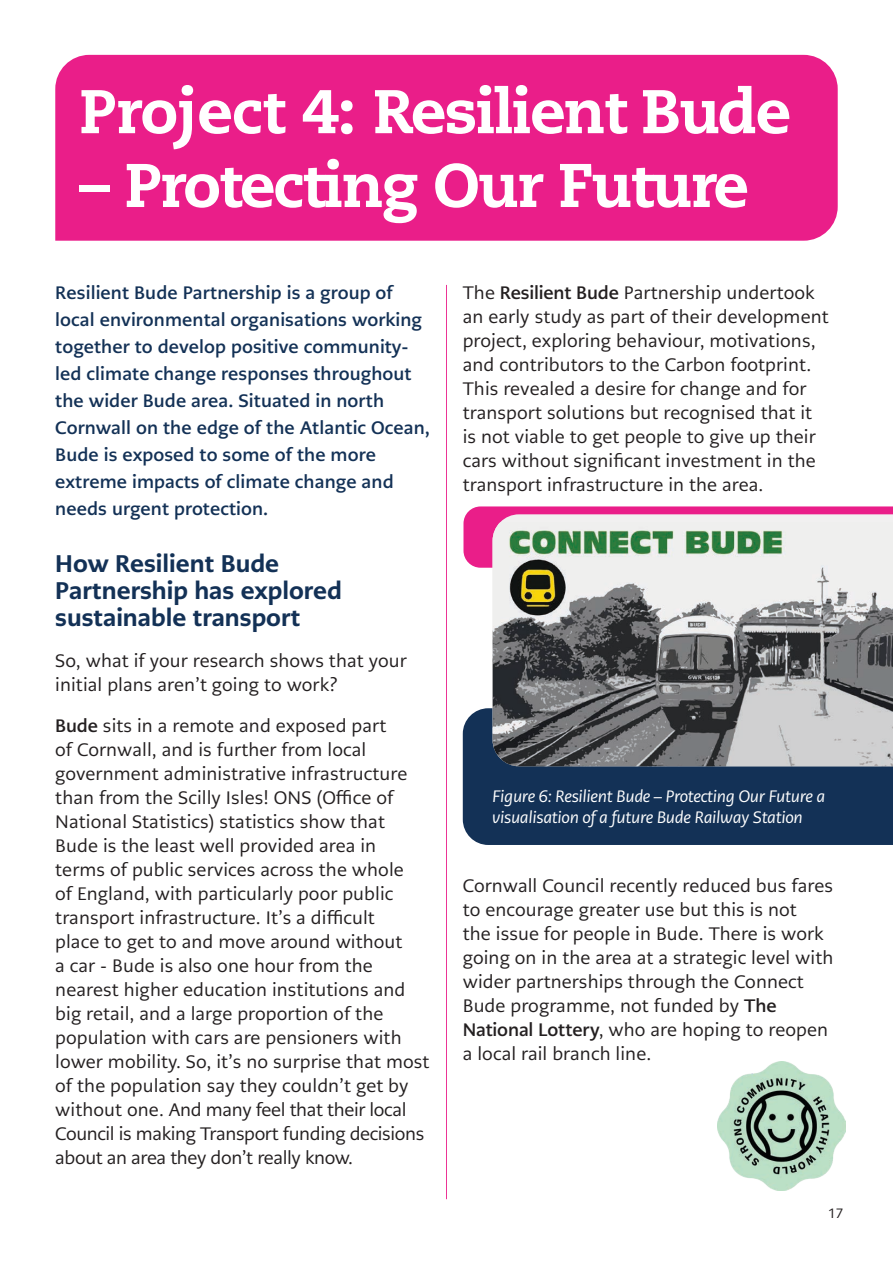
<style>
.page{position:relative;width:893px;height:1263px;background:#fff}
.page>*{position:absolute;margin:0;border:0;box-sizing:border-box;transform-origin:0 0}
.t1{font:800 61.5px "Caecilia LT Pro 85";letter-spacing:-.03em;color:#fff}
.t2{font:800 24px/27px "PMN Caecilia Sans Text";color:#133156}
.t3{font:18px/24px "PMN Caecilia Sans Text";letter-spacing:.005em;color:#231f20}
.t4{font:700 18px/27px "PMN Caecilia Sans Text";letter-spacing:.005em;color:#133156}
.t5{font:italic 16.5px/21px "PMN Caecilia Sans Text";letter-spacing:-.02em;color:#fff}
.t6{font:13.5px "PMN Caecilia Sans Text";color:#231f20}
.s1{font-weight:700}
</style>
<div class="page">
<svg style="left:463px;top:506px;width:430px;height:62px;background:#eb2f91"></svg>
<img style="left:717px;top:1062px;width:129px;height:129px">
<div style="left:55px;top:55px;width:783px;height:186px;background:#ea1e89"></div>
<hr style="left:446px;top:285px;width:1px;height:914px;background:#ea1e89">
<div style="left:463px;top:708px;width:430px;height:137px;background:#133156"></div>
<svg style="left:493px;top:514px;width:400px;height:8px;fill:#f1f0f0"></svg>
<img style="left:493px;top:522px;width:400px;height:244px">
<h1 class="t1" style="left:79px;top:69px;width:713px">Project 4: Resilient Bude</h1>
<h1 class="t1" style="left:79px;top:143px;width:671px">– Protecting Our Future</h1>
<p class="t4" style="left:55px;top:279px;width:376px">Resilient Bude Partnership is a group of local environmental organisations working together to develop positive community&shy;led climate change responses throughout the wider Bude area. Situated in north Cornwall on the edge of the Atlantic Ocean, Bude is exposed to some of the more extreme impacts of climate change and needs urgent protection.</p>
<h2 class="t2" style="left:55px;top:549px;width:288px">How Resilient Bude<br>Partnership has explored sustainable transport</h2>
<p class="t3" style="left:55px;top:648px;width:353px">So, what if your research shows that your initial plans aren’t going to work?</p>
<p class="t3" style="left:55px;top:713px;width:376px"><span class="s1">Bude</span> sits in a remote and exposed part<br>of Cornwall, and is further from local government administrative infrastructure than from the Scilly Isles! ONS (Office of National Statistics) statistics show that Bude is the least well provided area in terms of public services across the whole<br>of England, with particularly poor public transport infrastructure. It’s a difficult<br>place to get to and move around without<br>a car - Bude is also one hour from the nearest higher education institutions and big retail, and a large proportion of the population with cars are pensioners with lower mobility. So, it’s no surprise that most of the population say they couldn’t get by without one. And many feel that their local Council is making Transport funding decisions about an area they don’t really know.</p>
<p class="t3" style="left:463px;top:280px;width:367px">The <span class="s1">Resilient Bude</span> Partnership undertook an early study as part of their development project, exploring behaviour, motivations, and contributors to the Carbon footprint.<br>This revealed a desire for change and for transport solutions but recognised that it is not viable to get people to give up their cars without significant investment in the transport infrastructure in the area.</p>
<p class="t5" style="left:492px;top:785px;width:335px">Figure 6: Resilient Bude – Protecting Our Future a visualisation of a future Bude Railway Station</p>
<p class="t3" style="left:463px;top:873px;width:372px">Cornwall Council recently reduced bus fares to encourage greater use but this is not<br>the issue for people in Bude. There is work going on in the area at a strategic level with wider partnerships through the Connect Bude programme, not funded by <span class="s1">The National Lottery</span>, who are hoping to reopen a local rail branch line.</p>
<p class="t6" style="left:828px;top:1205px;width:17px">17</p>
</div>
